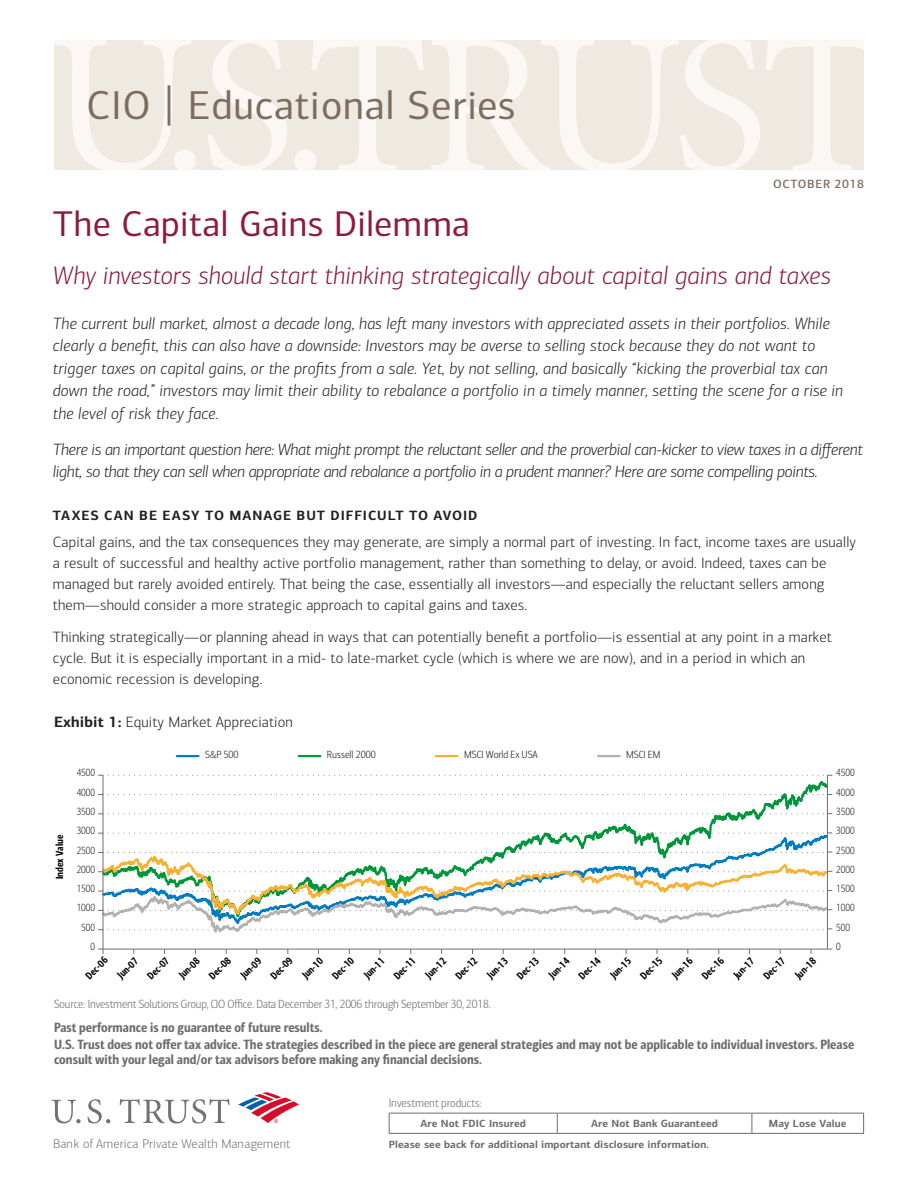
<style>
.page{position:relative;width:918px;height:1188px;background:#fff}
.page>*{position:absolute;margin:0;border:0;box-sizing:border-box;transform-origin:0 0}
.t1{font:40.5px "Connections";letter-spacing:.02em;color:#7e6d5f}
.t2{font:36px "Connections";letter-spacing:.005em;color:#8d1b3c}
.t3{font:italic 300 25.5px "Connections";color:#8d1b3c}
.Body_Body_Copy_SPAN{font:italic 300 16.5px/22.5px "Connections";letter-spacing:.01em;color:#231f20}
.Body_Body_Copy_SPAN-2{font:italic 300 16.5px/22.5px "Connections";letter-spacing:-.015em;color:#231f20}
.Body_Body_Copy{font:300 15px/21px "Connections";letter-spacing:.01em;color:#231f20}
.TH_Exhibit{font:300 15px "Connections";letter-spacing:.01em;color:#231f20}
.Chart_Source{font:13.5px/15px "Connections Cond Bld";color:#6c6d70}
.SUBTITLE{font:700 13.5px "Connections";letter-spacing:.07em;color:#231f20}
.t4{font:300 12.75px "Connections";letter-spacing:.005em;color:#717275}
.Chart_Source-2{font:300 12px "Connections Cond";letter-spacing:-.01em;color:#6c6d70}
.t5{font:500 12px "Connections";letter-spacing:.05em;color:#7e6d5f}
.t6{font:10.5px "Connections Cond Bld";color:#000;scale:.9 1}
.t7{font:700 10.5px "Connections";letter-spacing:.01em;color:#6c6d70}
.t8{font:300 10.5px "Connections Cond";color:#1d1d1b;scale:.92 1}
.t9{font:300 10.5px "Connections Cond";color:#1d1d1b}
.t10{font:10.5px "Connections Cond Bld";color:#000;scale:.92 1}
.s1{font-size:48px}
.s2{font-weight:700}
</style>
<div class="page">
<div style="left:54px;top:40px;width:810px;height:130px;background:#eee9e1"></div>
<svg style="left:431px;top:40px;width:329px;height:130px"></svg>
<svg style="left:766px;top:40px;width:98px;height:130px"></svg>
<svg style="left:54px;top:40px;width:142px;height:130px"></svg>
<svg style="left:207px;top:40px;width:80px;height:130px"></svg>
<svg style="left:294px;top:40px;width:130px;height:130px"></svg>
<hr style="left:389px;top:1113px;width:168px;height:1px;background:#6c6d70">
<svg style="left:389px;top:1114px;width:1px;height:19px"></svg>
<hr style="left:557px;top:1113px;width:195px;height:1px;background:#6c6d70">
<svg style="left:557px;top:1114px;width:1px;height:19px"></svg>
<hr style="left:752px;top:1113px;width:112px;height:1px;background:#6c6d70">
<svg style="left:752px;top:1114px;width:1px;height:19px"></svg>
<svg style="left:863px;top:1114px;width:1px;height:19px"></svg>
<hr style="left:389px;top:1133px;width:168px;height:1px;background:#6c6d70">
<hr style="left:557px;top:1133px;width:195px;height:1px;background:#6c6d70">
<hr style="left:752px;top:1133px;width:112px;height:1px;background:#6c6d70">
<svg style="left:120px;top:1099px;width:109px;height:25px"></svg>
<svg style="left:52px;top:1100px;width:29px;height:23px"></svg>
<svg style="left:87px;top:1099px;width:23px;height:24px"></svg>
<svg style="left:238px;top:1092px;width:61px;height:31px"></svg>
<svg style="left:98px;top:774px;width:734px;height:180px"></svg>
<hr style="left:177px;top:755px;width:22px;height:2px;background:#007cc2">
<hr style="left:299px;top:755px;width:21px;height:2px;background:#00973a">
<hr style="left:436px;top:755px;width:22px;height:2px;background:#f8b133">
<hr style="left:598px;top:755px;width:22px;height:2px;background:#b1b1b1">
<h1 class="t1" style="left:87px;top:81px;width:430px">CIO <span class="s1">|</span> Educational Series</h1>
<p class="t5" style="left:773px;top:177px;width:92px">OCTOBER 2018</p>
<p class="t2" style="left:53px;top:202px;width:418px">The Capital Gains Dilemma</p>
<p class="t3" style="left:53px;top:260px;width:780px">Why investors should start thinking strategically about capital gains and taxes</p>
<p class="Body_Body_Copy_SPAN" style="left:53px;top:312px;width:792px">The current bull market, almost a decade long, has left many investors with appreciated assets in their portfolios. While clearly a benefit, this can also have a downside: Investors may be averse to selling stock because they do not want to trigger taxes on capital gains, or the profits from a sale. Yet, by not selling, and basically “kicking the proverbial tax can down the road,” investors may limit their ability to rebalance a portfolio in a timely manner, setting the scene for a rise in the level of risk they face.</p>
<p class="Body_Body_Copy_SPAN-2" style="left:53px;top:438px;width:812px">There is an important question here: What might prompt the reluctant seller and the proverbial can-kicker to view taxes in a different light, so that they can sell when appropriate and rebalance a portfolio in a prudent manner? Here are some compelling points.</p>
<p class="SUBTITLE" style="left:53px;top:507px;width:426px">TAXES CAN BE EASY TO MANAGE BUT DIFFICULT TO AVOID</p>
<p class="Body_Body_Copy" style="left:53px;top:531px;width:805px">Capital gains, and the tax consequences they may generate, are simply a normal part of investing. In fact, income taxes are usually a result of successful and healthy active portfolio management, rather than something to delay, or avoid. Indeed, taxes can be managed but rarely avoided entirely. That being the case, essentially all investors—and especially the reluctant sellers among them—should consider a more strategic approach to capital gains and taxes.</p>
<p class="Body_Body_Copy" style="left:53px;top:626px;width:781px">Thinking strategically—or planning ahead in ways that can potentially benefit a portfolio—is essential at any point in a market cycle. But it is especially important in a mid- to late-market cycle (which is where we are now), and in a period in which an economic recession is developing.</p>
<p class="TH_Exhibit" style="left:54px;top:713px;width:240px"><span class="s2">Exhibit 1:</span> Equity Market Appreciation</p>
<p class="t10" style="left:53px;top:879px;width:50px;rotate:-90deg">Index Value</p>
<p class="t8" style="left:77px;top:767px;width:22px">4500</p>
<p class="t8" style="left:77px;top:786px;width:22px">4000</p>
<p class="t8" style="left:77px;top:806px;width:22px">3500</p>
<p class="t8" style="left:77px;top:825px;width:22px">3000</p>
<p class="t8" style="left:77px;top:844px;width:22px">2500</p>
<p class="t8" style="left:77px;top:864px;width:22px">2000</p>
<p class="t8" style="left:77px;top:883px;width:22px">1500</p>
<p class="t8" style="left:77px;top:902px;width:22px">1000</p>
<p class="t8" style="left:81px;top:922px;width:17px">500</p>
<p class="t8" style="left:91px;top:941px;width:7px">0</p>
<p class="t9" style="left:205px;top:749px;width:35px">S&amp;P 500</p>
<p class="t9" style="left:327px;top:749px;width:50px">Russell 2000</p>
<p class="t9" style="left:464px;top:749px;width:75px">MSCI World Ex USA</p>
<p class="t9" style="left:626px;top:749px;width:36px">MSCI EM</p>
<p class="t6" style="left:83px;top:973px;width:31px;rotate:-45deg">Dec-06</p>
<p class="t6" style="left:115px;top:972px;width:29px;rotate:-45deg">Jun-07</p>
<p class="t6" style="left:145px;top:973px;width:31px;rotate:-45deg">Dec-07</p>
<p class="t6" style="left:176px;top:972px;width:29px;rotate:-45deg">Jun-08</p>
<p class="t6" style="left:206px;top:973px;width:31px;rotate:-45deg">Dec-08</p>
<p class="t6" style="left:238px;top:972px;width:29px;rotate:-45deg">Jun-09</p>
<p class="t6" style="left:268px;top:973px;width:31px;rotate:-45deg">Dec-09</p>
<p class="t6" style="left:300px;top:972px;width:29px;rotate:-45deg">Jun-10</p>
<p class="t6" style="left:330px;top:973px;width:31px;rotate:-45deg">Dec-10</p>
<p class="t6" style="left:361px;top:972px;width:29px;rotate:-45deg">Jun-11</p>
<p class="t6" style="left:391px;top:973px;width:31px;rotate:-45deg">Dec-11</p>
<p class="t6" style="left:423px;top:972px;width:29px;rotate:-45deg">Jun-12</p>
<p class="t6" style="left:453px;top:973px;width:31px;rotate:-45deg">Dec-12</p>
<p class="t6" style="left:484px;top:972px;width:29px;rotate:-45deg">Jun-13</p>
<p class="t6" style="left:514px;top:973px;width:31px;rotate:-45deg">Dec-13</p>
<p class="t6" style="left:546px;top:972px;width:29px;rotate:-45deg">Jun-14</p>
<p class="t6" style="left:576px;top:973px;width:31px;rotate:-45deg">Dec-14</p>
<p class="t6" style="left:608px;top:972px;width:29px;rotate:-45deg">Jun-15</p>
<p class="t6" style="left:638px;top:973px;width:31px;rotate:-45deg">Dec-15</p>
<p class="t6" style="left:669px;top:972px;width:29px;rotate:-45deg">Jun-16</p>
<p class="t6" style="left:699px;top:973px;width:31px;rotate:-45deg">Dec-16</p>
<p class="t6" style="left:731px;top:972px;width:29px;rotate:-45deg">Jun-17</p>
<p class="t6" style="left:761px;top:973px;width:31px;rotate:-45deg">Dec-17</p>
<p class="t6" style="left:792px;top:972px;width:29px;rotate:-45deg">Jun-18</p>
<p class="t8" style="left:836px;top:767px;width:22px">4500</p>
<p class="t8" style="left:836px;top:786px;width:22px">4000</p>
<p class="t8" style="left:836px;top:806px;width:22px">3500</p>
<p class="t8" style="left:836px;top:825px;width:22px">3000</p>
<p class="t8" style="left:836px;top:844px;width:22px">2500</p>
<p class="t8" style="left:836px;top:864px;width:22px">2000</p>
<p class="t8" style="left:836px;top:883px;width:22px">1500</p>
<p class="t8" style="left:836px;top:902px;width:22px">1000</p>
<p class="t8" style="left:836px;top:922px;width:17px">500</p>
<p class="t8" style="left:836px;top:941px;width:7px">0</p>
<p class="Chart_Source-2" style="left:54px;top:997px;width:438px">Source: Investment Solutions Group, CIO Office. Data December 31, 2006 through September 30, 2018.</p>
<p class="Chart_Source" style="left:54px;top:1020px;width:270px">Past performance is no guarantee of future results.</p>
<p class="Chart_Source" style="left:54px;top:1037px;width:802px">U.S. Trust does not offer tax advice. The strategies described in the piece are general strategies and may not be applicable to individual investors. Please consult with your legal and/or tax advisors before making any financial decisions.</p>
<p class="Chart_Source-2" style="left:389px;top:1096px;width:95px">Investment products:</p>
<p class="t7" style="left:420px;top:1117px;width:107px">Are Not FDIC Insured</p>
<p class="t7" style="left:591px;top:1117px;width:128px">Are Not Bank Guaranteed</p>
<p class="t7" style="left:769px;top:1117px;width:79px">May Lose Value</p>
<p class="t4" style="left:53px;top:1136px;width:239px">Bank of America Private Wealth Management</p>
<p class="t7" style="left:389px;top:1137px;width:322px">Please see back for additional important disclosure information.</p>
</div>
